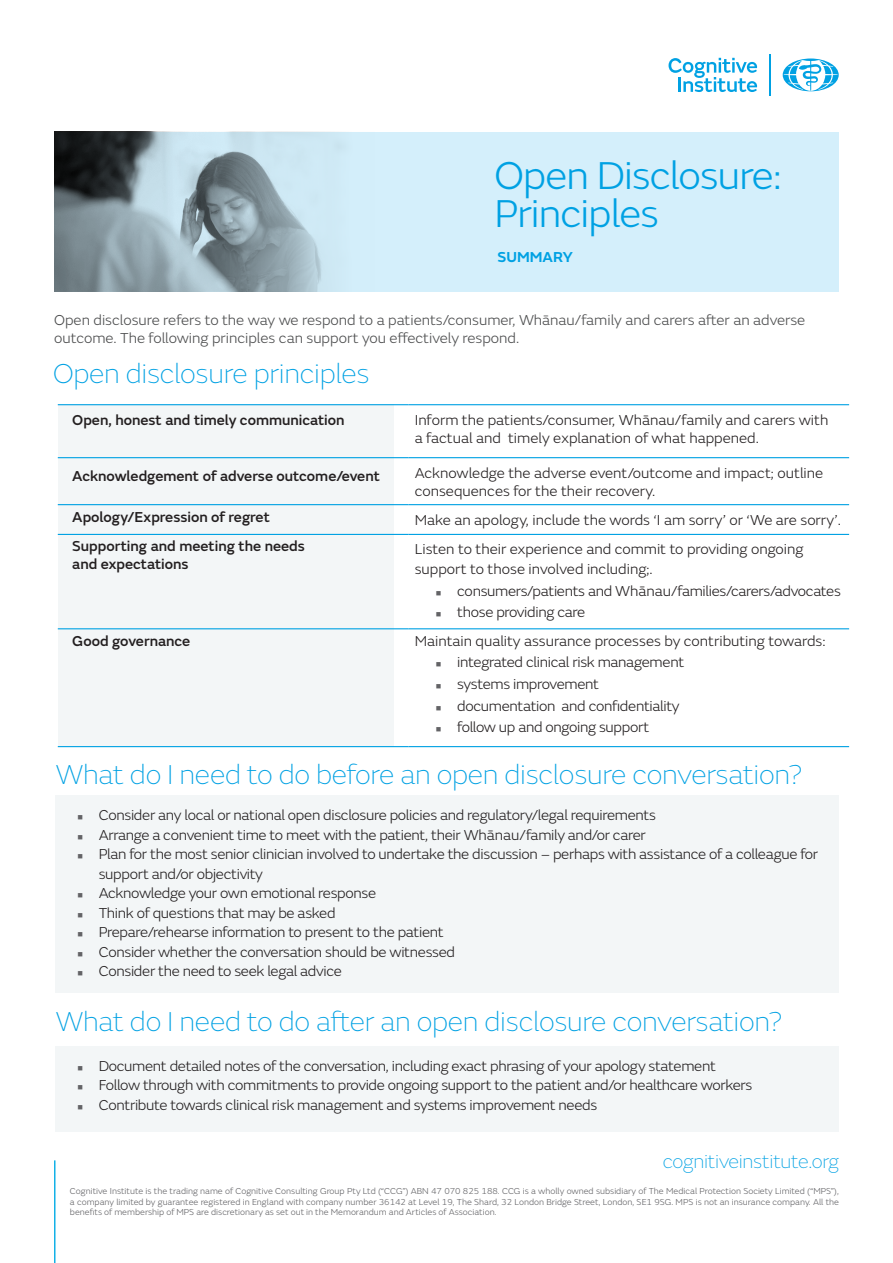
<style>
.page{position:relative;width:893px;height:1263px;background:#fff}
.page>*{position:absolute;margin:0;border:0;box-sizing:border-box;transform-origin:0 0}
.t1{font:300 40.5px/37.3px "FS Emeric";letter-spacing:-.02em;color:#00a1e3}
.t2{font:100 28.5px "FS Emeric";letter-spacing:-.01em;color:#00a1e3}
.t3{font:100 19.95px "FS Emeric";letter-spacing:-.015em;color:#00a1e3}
.t4{font:300 15px/19.5px "FS Emeric";letter-spacing:-.02em;color:#231f20}
.t5{font:300 15px/18px "FS Emeric";color:#231f20}
.t6{font:300 15px/18px "FS Emeric";color:#4b4c4d}
.t7{font:500 15px/18px "FS Emeric";color:#231f20}
.t8{font:600 15px "FS Emeric";color:#00a1e3}
.t9{font:300 9px/10.5px "FS Emeric";color:#636366;text-align:justify}
.s1{color:#636366}
</style>
<div class="page">
<div style="left:58px;top:404px;width:335px;height:342px;background:#f3f6f7"></div>
<div style="left:374px;top:132px;width:465px;height:159px;background:#d4effb"></div>
<hr style="left:54px;top:1160px;width:2px;height:103px;background:#13b1e7">
<div style="left:56px;top:1046px;width:783px;height:85px;background:#f3f6f7"></div>
<div style="left:56px;top:795px;width:783px;height:197px;background:#f3f6f7"></div>
<img style="left:54px;top:132px;width:320px;height:159px">
<hr style="left:769px;top:54px;width:2px;height:42px;background:#00a1e3">
<svg style="left:783px;top:59px;width:56px;height:32px"></svg>
<svg style="left:668px;top:58px;width:89px;height:34px"></svg>
<hr style="left:58px;top:404px;width:351px;height:1px;background:#00a1e3">
<hr style="left:409px;top:404px;width:440px;height:1px;background:#00a1e3">
<hr style="left:58px;top:457px;width:351px;height:1px;background:#00a1e3">
<hr style="left:409px;top:457px;width:440px;height:1px;background:#00a1e3">
<hr style="left:58px;top:504px;width:351px;height:1px;background:#00a1e3">
<hr style="left:409px;top:504px;width:440px;height:1px;background:#00a1e3">
<hr style="left:58px;top:534px;width:351px;height:1px;background:#00a1e3">
<hr style="left:409px;top:534px;width:440px;height:1px;background:#00a1e3">
<hr style="left:58px;top:628px;width:351px;height:1px;background:#00a1e3">
<hr style="left:409px;top:628px;width:440px;height:1px;background:#00a1e3">
<hr style="left:58px;top:746px;width:351px;height:1px;background:#00a1e3">
<hr style="left:409px;top:746px;width:440px;height:1px;background:#00a1e3">
<h1 class="t1" style="left:494px;top:155px;width:289px">Open Disclosure:<br>Principles</h1>
<p class="t8" style="left:498px;top:246px;width:77px">SUMMARY</p>
<p class="t6" style="left:54px;top:311px;width:753px">Open disclosure refers to the way we respond to a patients/consumer, Whānau/family and carers after an adverse outcome. The following principles can support you effectively respond.</p>
<h2 class="t2" style="left:53px;top:356px;width:318px">Open disclosure principles</h2>
<p class="t7" style="left:72px;top:410px;width:274px">Open, honest and timely communication</p>
<p class="t5" style="left:415px;top:410px;width:415px">Inform the patients/consumer, Whānau/family and carers with a factual and timely explanation of what happened.</p>
<p class="t7" style="left:72px;top:466px;width:309px">Acknowledgement of adverse outcome/event</p>
<p class="t5" style="left:415px;top:463px;width:410px">Acknowledge the adverse event/outcome and impact; outline consequences for the their recovery.</p>
<p class="t7" style="left:72px;top:507px;width:199px">Apology/Expression of regret</p>
<p class="t5" style="left:415px;top:510px;width:428px">Make an apology, include the words ‘I am sorry’ or ‘We are sorry’.</p>
<p class="t7" style="left:72px;top:536px;width:234px">Supporting and meeting the needs and expectations</p>
<p class="t5" style="left:415px;top:539px;width:390px;line-height:19.5px">Listen to their experience and commit to providing ongoing support to those involved including;.</p>
<p class="t4" style="left:436px;top:580px;width:406px"><span class="s1">■</span> consumers/patients and Whānau/families/carers/advocates</p>
<p class="t4" style="left:436px;top:602px;width:151px"><span class="s1">■</span> those providing care</p>
<p class="t7" style="left:72px;top:631px;width:120px">Good governance</p>
<p class="t5" style="left:415px;top:631px;width:412px">Maintain quality assurance processes by contributing towards:</p>
<p class="t4" style="left:436px;top:652px;width:250px"><span class="s1">■</span> integrated clinical risk management</p>
<p class="t4" style="left:436px;top:674px;width:165px"><span class="s1">■</span> systems improvement</p>
<p class="t4" style="left:436px;top:695px;width:245px"><span class="s1">■</span> documentation and confidentiality</p>
<p class="t4" style="left:436px;top:717px;width:215px"><span class="s1">■</span> follow up and ongoing support</p>
<h2 class="t2" style="left:56px;top:756px;width:748px">What do I need to do before an open disclosure conversation?</h2>
<p class="t4" style="left:77px;top:805px;width:580px"><span class="s1">■</span> Consider any local or national open disclosure policies and regulatory/legal requirements</p>
<p class="t4" style="left:77px;top:824px;width:570px"><span class="s1">■</span> Arrange a convenient time to meet with the patient, their Whānau/family and/or carer</p>
<p class="t4" style="left:99px;top:844px;width:721px;text-indent:-21px"><span class="s1">■</span> Plan for the most senior clinician involved to undertake the discussion – perhaps with assistance of a colleague for support and/or objectivity</p>
<p class="t4" style="left:77px;top:883px;width:300px"><span class="s1">■</span> Acknowledge your own emotional response</p>
<p class="t4" style="left:77px;top:902px;width:260px"><span class="s1">■</span> Think of questions that may be asked</p>
<p class="t4" style="left:77px;top:922px;width:368px"><span class="s1">■</span> Prepare/rehearse information to present to the patient</p>
<p class="t4" style="left:77px;top:941px;width:379px"><span class="s1">■</span> Consider whether the conversation should be witnessed</p>
<p class="t4" style="left:77px;top:961px;width:266px"><span class="s1">■</span> Consider the need to seek legal advice</p>
<h2 class="t2" style="left:56px;top:1004px;width:728px">What do I need to do after an open disclosure conversation?</h2>
<p class="t4" style="left:77px;top:1055px;width:640px"><span class="s1">■</span> Document detailed notes of the conversation, including exact phrasing of your apology statement</p>
<p class="t4" style="left:77px;top:1075px;width:676px"><span class="s1">■</span> Follow through with commitments to provide ongoing support to the patient and/or healthcare workers</p>
<p class="t4" style="left:77px;top:1094px;width:521px"><span class="s1">■</span> Contribute towards clinical risk management and systems improvement needs</p>
<h3 class="t3" style="left:663px;top:1149px;width:178px">cognitiveinstitute.org</h3>
<p class="t9" style="left:70px;top:1186px;width:771px">Cognitive Institute is the trading name of Cognitive Consulting Group Pty Ltd (“CCG”) ABN 47 070 825 188. CCG is a wholly owned subsidiary of The Medical Protection Society Limited (“MPS”), a company limited by guarantee registered in England with company number 36142 at Level 19, The Shard, 32 London Bridge Street, London, SE1 9SG. MPS is not an insurance company. All the benefits of membership of MPS are discretionary as set out in the Memorandum and Articles of Association.</p>
</div>
